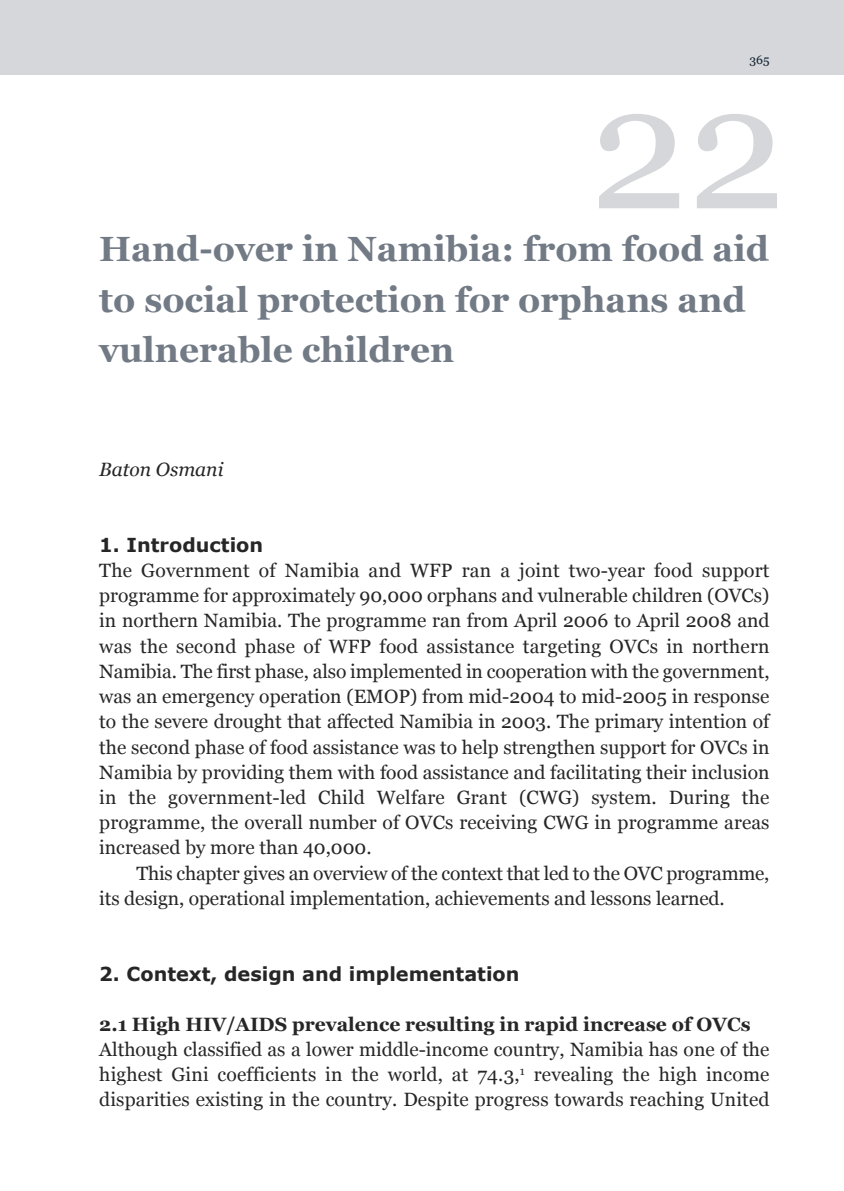
<style>
.page{position:relative;width:844px;height:1191px;background:#fff}
.page>*{position:absolute;margin:0;border:0;box-sizing:border-box;transform-origin:0 0}
.t1{font:175px "Georgia";color:#d5d7da}
.t2{font:700 35px/50.4px "Georgia";color:#727b85}
.t3{font:19.25px/25.2px "Georgia";letter-spacing:-.005em;color:#272627;text-align:justify}
.t4{font:700 19.25px "Georgia";color:#272627}
.t5{font:700 19.25px "Verdana";color:#272627}
.t6{font:italic 19.25px "Georgia";color:#272627}
.t7{font:12.25px "Georgia";color:#142333}
</style>
<div class="page">
<div style="left:0;top:0;width:843px;height:74px;background:#d5d7da"></div>
<p class="t7" style="left:749px;top:53px;width:22px">365</p>
<h1 class="t1" style="left:589px;top:48px;width:197px">22</h1>
<h2 class="t2" style="left:99px;top:224px;width:671px">Hand-over in Namibia: from food aid to social protection for orphans and vulnerable children</h2>
<p class="t6" style="left:99px;top:458px;width:126px">Baton Osmani</p>
<p class="t5" style="left:99px;top:532px;width:165px">1. Introduction</p>
<p class="t3" style="left:99px;top:558px;width:671px">The Government of Namibia and WFP ran a joint two-year food support programme for approximately 90,000 orphans and vulnerable children (OVCs) in northern Namibia. The programme ran from April 2006 to April 2008 and was the second phase of WFP food assistance targeting OVCs in northern Namibia. The first phase, also implemented in cooperation with the government, was an emergency operation (EMOP) from mid-2004 to mid-2005 in response to the severe drought that affected Namibia in 2003. The primary intention of the second phase of food assistance was to help strengthen support for OVCs in Namibia by providing them with food assistance and facilitating their inclusion in the government-led Child Welfare Grant (CWG) system. During the programme, the overall number of OVCs receiving CWG in programme areas increased by more than 40,000.</p>
<p class="t3" style="left:99px;top:860px;width:671px;text-indent:37px">This chapter gives an overview of the context that led to the OVC programme, its design, operational implementation, achievements and lessons learned.</p>
<p class="t5" style="left:99px;top:961px;width:421px">2. Context, design and implementation</p>
<p class="t4" style="left:99px;top:1013px;width:652px">2.1 High HIV/AIDS prevalence resulting in rapid increase of OVCs</p>
<p class="t3" style="left:99px;top:1036px;width:671px">Although classified as a lower middle-income country, Namibia has one of the highest Gini coefficients in the world, at 74.3,<sup>1</sup> revealing the high income disparities existing in the country. Despite progress towards reaching United</p>
</div>
